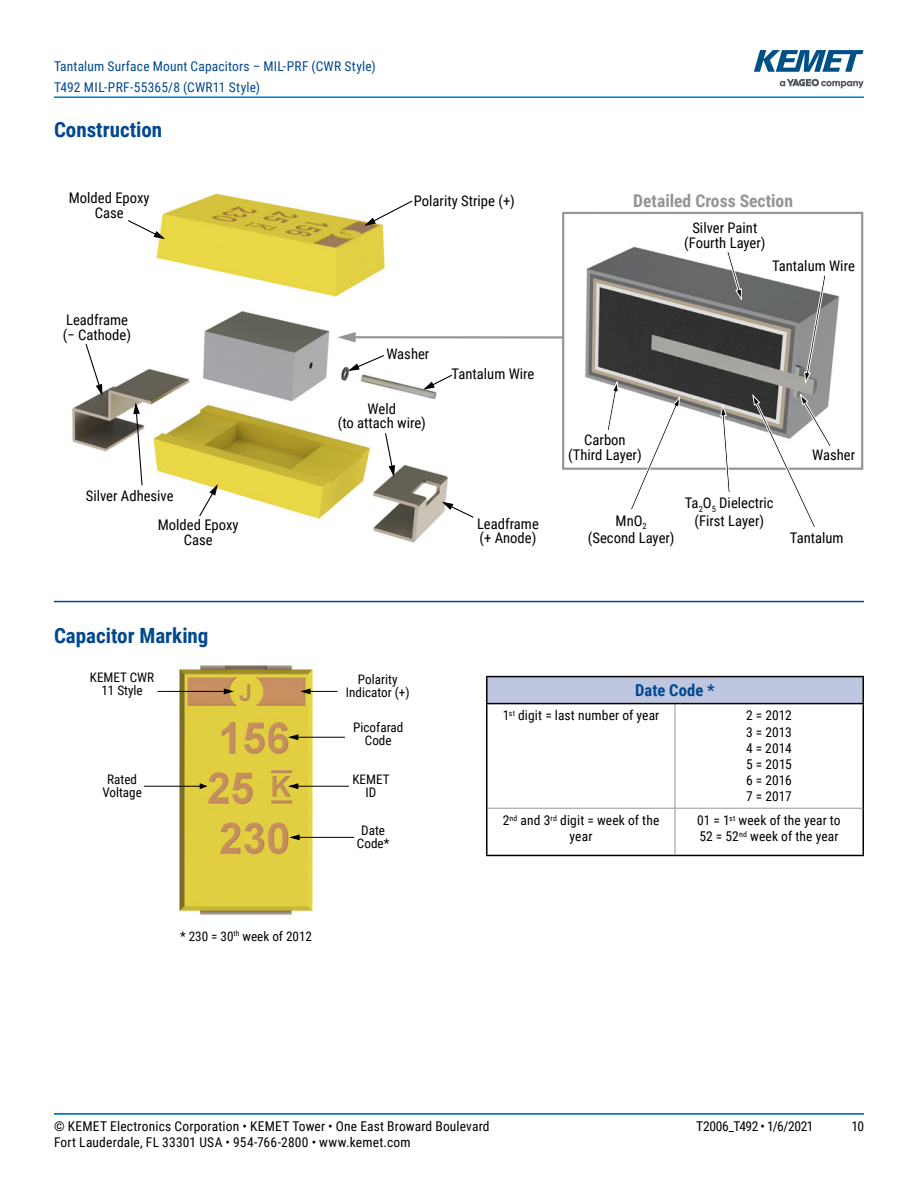
<style>
.page{position:relative;width:918px;height:1188px;background:#fff}
.page>*{position:absolute;margin:0;border:0;box-sizing:border-box;transform-origin:0 0}
.t1{font:700 21px "Roboto Condensed";color:#004990}
.t2{font:700 17.55px "Roboto Condensed";color:#939598}
.t3{font:700 16.5px "Roboto Condensed";letter-spacing:.005em;color:#004990}
.t4{font:14.7px/14.7px "Roboto Condensed";color:#000;text-align:center}
.t5{font:13.5px/16.2px "Roboto Condensed";letter-spacing:.01em;color:#000;text-align:justify}
.t6{font:13.5px/21px "Roboto Condensed";letter-spacing:.015em;color:#004990}
.t7{font:13.5px "Roboto Condensed";letter-spacing:-.025em;color:#000}
.t8{font:13.2px/13.2px "Roboto Condensed";color:#000;text-align:center}
</style>
<div class="page">
<hr style="left:54px;top:1113px;width:810px;height:2px;background:#007dc3">
<hr style="left:54px;top:96px;width:810px;height:2px;background:#007dc3">
<svg style="left:780px;top:79px;width:84px;height:9px"></svg>
<svg style="left:754px;top:50px;width:110px;height:22px"></svg>
<hr style="left:54px;top:601px;width:810px;height:1px;background:#004990">
<img style="left:72px;top:193px;width:517px;height:350px">
<img style="left:451px;top:212px;width:413px;height:311px">
<svg style="left:85px;top:343px;width:18px;height:55px"></svg>
<svg style="left:439px;top:501px;width:36px;height:18px"></svg>
<svg style="left:421px;top:374px;width:32px;height:17px"></svg>
<svg style="left:127px;top:219px;width:41px;height:21px"></svg>
<svg style="left:198px;top:482px;width:21px;height:35px"></svg>
<svg style="left:384px;top:432px;width:12px;height:48px"></svg>
<svg style="left:132px;top:400px;width:11px;height:86px"></svg>
<svg style="left:345px;top:354px;width:40px;height:18px"></svg>
<svg style="left:329px;top:329px;width:233px;height:16px"></svg>
<div style="left:562px;top:212px;width:301px;height:258px;border:2px solid #939598"></div>
<svg style="left:726px;top:250px;width:16px;height:51px"></svg>
<svg style="left:804px;top:274px;width:23px;height:111px"></svg>
<svg style="left:752px;top:392px;width:80px;height:136px"></svg>
<svg style="left:720px;top:403px;width:11px;height:91px"></svg>
<svg style="left:606px;top:380px;width:13px;height:51px"></svg>
<svg style="left:629px;top:395px;width:52px;height:116px"></svg>
<svg style="left:362px;top:200px;width:52px;height:27px"></svg>
<img style="left:144px;top:665px;width:211px;height:250px">
<hr style="left:157px;top:691px;width:68px;height:1px;background:#000">
<svg style="left:223px;top:688px;width:13px;height:7px"></svg>
<hr style="left:144px;top:786px;width:57px;height:1px;background:#000">
<svg style="left:199px;top:782px;width:10px;height:8px"></svg>
<svg style="left:298px;top:688px;width:39px;height:7px"></svg>
<hr style="left:297px;top:737px;width:48px;height:1px;background:#000">
<svg style="left:286px;top:733px;width:13px;height:8px"></svg>
<hr style="left:297px;top:786px;width:52px;height:1px;background:#000">
<svg style="left:286px;top:782px;width:13px;height:8px"></svg>
<hr style="left:299px;top:837px;width:55px;height:1px;background:#000">
<svg style="left:287px;top:834px;width:14px;height:7px"></svg>
<div style="left:487px;top:677px;width:376px;height:27px;background:#bfc6e0"></div>
<hr style="left:675px;top:704px;width:1px;height:104px;background:#939598">
<hr style="left:488px;top:808px;width:187px;height:1px;background:#939598">
<hr style="left:675px;top:808px;width:187px;height:1px;background:#939598">
<hr style="left:675px;top:809px;width:1px;height:46px;background:#939598">
<hr style="left:486px;top:704px;width:2px;height:104px;background:#000">
<hr style="left:862px;top:704px;width:2px;height:104px;background:#000">
<hr style="left:486px;top:808px;width:2px;height:47px;background:#000">
<hr style="left:862px;top:808px;width:2px;height:47px;background:#000">
<hr style="left:486px;top:855px;width:189px;height:1px;background:#000">
<hr style="left:675px;top:855px;width:189px;height:1px;background:#000">
<hr style="left:486px;top:676px;width:189px;height:1px;background:#000">
<hr style="left:486px;top:677px;width:2px;height:26px;background:#000">
<hr style="left:675px;top:676px;width:189px;height:1px;background:#000">
<hr style="left:862px;top:677px;width:2px;height:26px;background:#000">
<hr style="left:486px;top:703px;width:189px;height:1px;background:#000">
<hr style="left:675px;top:703px;width:189px;height:1px;background:#000">
<p class="t6" style="left:54px;top:55px;width:323px">Tantalum Surface Mount Capacitors – MIL-PRF (CWR Style)<br>T492 MIL-PRF-55365/8 (CWR11 Style)</p>
<h1 class="t1" style="left:54px;top:115px;width:110px">Construction</h1>
<p class="t4" style="left:69px;top:190px;width:82px">Molded Epoxy<br>Case</p>
<p class="t4" style="left:414px;top:193px;width:103px">Polarity Stripe (+)</p>
<p class="t4" style="left:63px;top:312px;width:70px;text-align:left">Leadframe (− Cathode)</p>
<p class="t4" style="left:386px;top:346px;width:45px">Washer</p>
<p class="t4" style="left:452px;top:366px;width:84px">Tantalum Wire</p>
<p class="t4" style="left:86px;top:488px;width:89px">Silver Adhesive</p>
<p class="t4" style="left:158px;top:517px;width:82px">Molded Epoxy<br>Case</p>
<p class="t4" style="left:338px;top:401px;width:90px">Weld<br>(to attach wire)</p>
<p class="t4" style="left:477px;top:516px;width:63px;text-align:left">Leadframe (+ Anode)</p>
<p class="t2" style="left:633px;top:188px;width:161px">Detailed Cross Section</p>
<p class="t4" style="left:684px;top:220px;width:83px">Silver Paint (Fourth Layer)</p>
<p class="t4" style="left:772px;top:258px;width:84px">Tantalum Wire</p>
<p class="t4" style="left:568px;top:432px;width:75px">Carbon (Third Layer)</p>
<p class="t4" style="left:588px;top:511px;width:88px;line-height:17.5px">MnO<sub>2<br></sub>(Second Layer)</p>
<p class="t4" style="left:685px;top:494px;width:90px;line-height:17.5px">Ta<sub>2</sub>O<sub>5</sub> Dielectric (First Layer)</p>
<p class="t4" style="left:812px;top:447px;width:45px">Washer</p>
<p class="t4" style="left:790px;top:530px;width:55px">Tantalum</p>
<h1 class="t1" style="left:54px;top:621px;width:156px">Capacitor Marking</h1>
<p class="t8" style="left:90px;top:670px;width:66px">KEMET CWR<br>11 Style</p>
<p class="t8" style="left:346px;top:672px;width:65px">Polarity<br>Indicator (+)</p>
<p class="t8" style="left:102px;top:772px;width:41px">Rated<br>Voltage</p>
<p class="t8" style="left:180px;top:929px;width:134px">* 230 = 30<sup>th</sup> week of 2012</p>
<p class="t8" style="left:353px;top:720px;width:52px">Picofarad<br>Code</p>
<p class="t8" style="left:352px;top:772px;width:39px">KEMET<br>ID</p>
<p class="t8" style="left:357px;top:823px;width:34px">Date<br>Code*</p>
<p class="t3" style="left:635px;top:679px;width:81px">Date Code *</p>
<p class="t5" style="left:503px;top:707px;width:158px">1<sup>st</sup> digit = last number of year</p>
<p class="t5" style="left:746px;top:707px;width:47px">2 = 2012<br>3 = 2013<br>4 = 2014<br>5 = 2015<br>6 = 2016<br>7 = 2017</p>
<p class="t5" style="left:503px;top:812px;width:158px;text-align:center">2<sup>nd</sup> and 3<sup>rd</sup> digit = week of the year</p>
<p class="t5" style="left:697px;top:812px;width:145px">01 = 1<sup>st</sup> week of the year to<br>52 = 52<sup>nd</sup> week of the year</p>
<p class="t5" style="left:54px;top:1117px;width:437px">© KEMET Electronics Corporation • KEMET Tower • One East Broward Boulevard</p>
<p class="t7" style="left:696px;top:1116px;width:119px">T2006_T492 • 1/6/2021</p>
<p class="t5" style="left:54px;top:1133px;width:358px">Fort Lauderdale, FL 33301 USA • 954-766-2800 • www.kemet.com</p>
<p class="t5" style="left:852px;top:1117px;width:14px">10</p>
</div>
